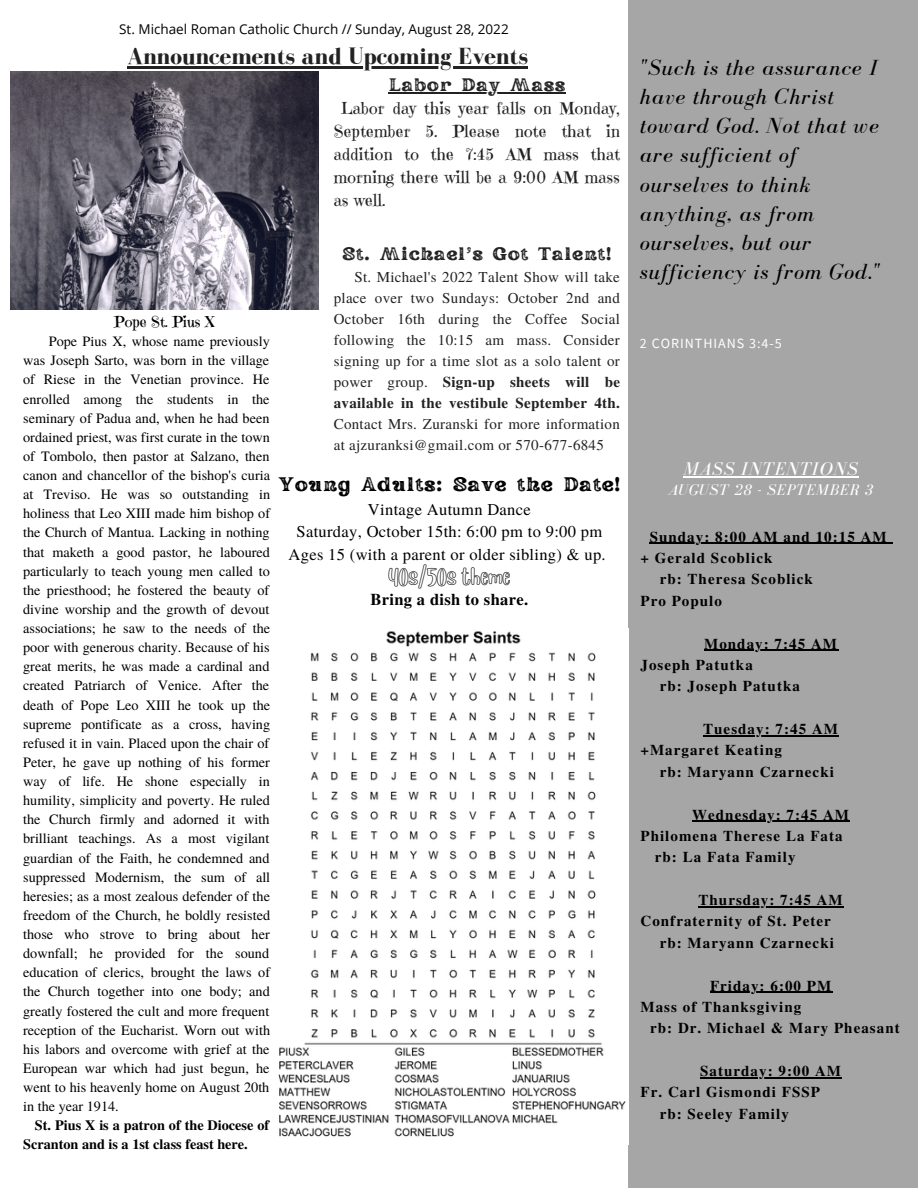
<style>
.page{position:relative;width:918px;height:1188px;background:#fff}
.page>*{position:absolute;margin:0;border:0;box-sizing:border-box;transform-origin:0 0}
.t1{font:700 24px "Bodoni FLF";color:#222}
.t2{font:italic 22.5px/29.2px "Bodoni FLF";letter-spacing:.04em;color:#000}
.t3{font:19.5px "Rundeck Texture";letter-spacing:.02em;color:#000}
.t4{font:italic 18.9px "Bodoni FLF";letter-spacing:.04em;color:#fff}
.t5{font:18px "Rundeck Texture";letter-spacing:.02em;color:#222}
.t6{font:16.5px/23px "Emilys Candy";letter-spacing:.02em;color:#222;text-align:justify}
.t7{font:16.5px/22.5px "Te X Gyre Termes";letter-spacing:.02em;color:#000;text-align:center}
.t8{font:700 16.5px "Te X Gyre Termes";letter-spacing:.02em;color:#000}
.t9{font:16.5px "Blueberry Outline";letter-spacing:.02em;color:#000}
.t10{font:italic 15.9px "Bodoni FLF";letter-spacing:.04em;color:#fff}
.t11{font:700 15px/21.3px "Te X Gyre Termes";letter-spacing:.07em;color:#000}
.t12{font:15px/21px "Te X Gyre Termes";letter-spacing:.02em;color:#222;text-align:justify}
.t13{font:15px "Emilys Candy";color:#000}
.t14{font:14.25px/19.2px "Te X Gyre Termes";color:#000;text-align:justify}
.t15{font:700 14.25px/19.2px "Te X Gyre Termes";color:#000}
.t16{font:14.1px "Source Sans Pro";letter-spacing:.07em;color:#fff}
.t17{font:13.5px "Open Sans";color:#000}
.s1{font-weight:700}
</style>
<div class="page">
<div style="left:628px;top:0;width:290px;height:1188px;background:#a6a6a6"></div>
<img style="left:10px;top:71px;width:309px;height:239px">
<img style="left:278px;top:628px;width:351px;height:517px">
<hr style="left:127px;top:66px;width:401px;height:3px;background:#222">
<hr style="left:389px;top:92px;width:177px;height:2px;background:#222">
<hr style="left:683px;top:476px;width:176px;height:1px;background:#fff">
<hr style="left:650px;top:543px;width:238px;height:1px;background:#000">
<hr style="left:704px;top:650px;width:134px;height:1px;background:#000">
<hr style="left:703px;top:735px;width:136px;height:1px;background:#000">
<hr style="left:692px;top:821px;width:158px;height:1px;background:#000">
<hr style="left:699px;top:906px;width:145px;height:1px;background:#000">
<hr style="left:710px;top:992px;width:122px;height:1px;background:#000">
<hr style="left:700px;top:1077px;width:142px;height:1px;background:#000">
<p class="t17" style="left:119px;top:20px;width:391px">St. Michael Roman Catholic Church // Sunday, August 28, 2022</p>
<h1 class="t1" style="left:127px;top:43px;width:402px">Announcements and Upcoming Events</h1>
<p class="t5" style="left:389px;top:73px;width:178px">Labor Day Mass</p>
<p class="t6" style="left:334px;top:97px;width:288px;text-indent:7px">Labor day this year falls on Monday, September 5. Please note that in addition to the 7:45 AM mass that morning there will be a 9:00 AM mass as well.</p>
<p class="t5" style="left:342px;top:241px;width:271px">St. Michael's Got Talent!</p>
<p class="t12" style="left:334px;top:266px;width:288px;text-indent:21px">St. Michael's 2022 Talent Show will take place over two Sundays: October 2nd and October 16th during the Coffee Social following the 10:15 am mass. Consider signing up for a time slot as a solo talent or power group. <span class="s1">Sign-up sheets will be available in the vestibule September 4th.</span></p>
<p class="t12" style="left:334px;top:413px;width:288px">Contact Mrs. Zuranski for more information at ajzuranksi@gmail.com or 570-677-6845</p>
<h2 class="t2" style="left:640px;top:53px;width:241px">"Such is the assurance I have through Christ toward God. Not that we are sufficient of ourselves to think anything, as from ourselves, but our sufficiency is from God."</h2>
<p class="t13" style="left:114px;top:313px;width:102px">Pope St. Pius X</p>
<p class="t14" style="left:49px;top:331px;width:222px">Pope Pius X, whose name previously</p>
<p class="t16" style="left:640px;top:334px;width:144px">2 CORINTHIANS 3:4-5</p>
<p class="t14" style="left:23px;top:350px;width:249px">was Joseph Sarto, was born in the village of Riese in the Venetian province. He enrolled among the students in the seminary of Padua and, when he had been ordained priest, was first curate in the town of Tombolo, then pastor at Salzano, then canon and chancellor of the bishop's curia at Treviso. He was so outstanding in holiness that Leo XIII made him bishop of the Church of Mantua. Lacking in nothing that maketh a good pastor, he laboured particularly to teach young men called to the priesthood; he fostered the beauty of divine worship and the growth of devout associations; he saw to the needs of the poor with generous charity. Because of his great merits, he was made a cardinal and created Patriarch of Venice. After the death of Pope Leo XIII he took up the supreme pontificate as a cross, having refused it in vain. Placed upon the chair of Peter, he gave up nothing of his former way of life. He shone especially in humility, simplicity and poverty. He ruled the Church firmly and adorned it with brilliant teachings. As a most vigilant guardian of the Faith, he condemned and suppressed Modernism, the sum of all heresies; as a most zealous defender of the freedom of the Church, he boldly resisted those who strove to bring about her downfall; he provided for the sound education of clerics, brought the laws of the Church together into one body; and greatly fostered the cult and more frequent reception of the Eucharist. Worn out with his labors and overcome with grief at the European war which had just begun, he went to his heavenly home on August 20th in the year 1914.</p>
<p class="t15" style="left:23px;top:1115px;width:248px;text-indent:12px">St. Pius X is a patron of the Diocese of<br>Scranton and is a 1st class feast here.</p>
<h3 class="t4" style="left:683px;top:459px;width:176px">MASS INTENTIONS</h3>
<p class="t10" style="left:668px;top:481px;width:206px">AUGUST 28 - SEPTEMBER 3</p>
<p class="t11" style="left:650px;top:525px;width:239px">Sunday: 8:00 AM and 10:15 AM</p>
<p class="t11" style="left:640px;top:547px;width:133px">+ Gerald Scoblick</p>
<p class="t11" style="left:660px;top:568px;width:155px">rb: Theresa Scoblick</p>
<p class="t11" style="left:640px;top:589px;width:83px">Pro Populo</p>
<p class="t11" style="left:704px;top:632px;width:134px">Monday: 7:45 AM</p>
<p class="t11" style="left:640px;top:653px;width:114px">Joseph Patutka</p>
<p class="t11" style="left:660px;top:675px;width:142px">rb: Joseph Patutka</p>
<p class="t11" style="left:640px;top:718px;width:199px;text-indent:63px">Tuesday: 7:45 AM +Margaret Keating</p>
<p class="t11" style="left:660px;top:760px;width:176px">rb: Maryann Czarnecki</p>
<p class="t11" style="left:692px;top:803px;width:158px">Wednesday: 7:45 AM</p>
<p class="t11" style="left:640px;top:824px;width:204px">Philomena Therese La Fata</p>
<p class="t11" style="left:655px;top:846px;width:142px">rb: La Fata Family</p>
<p class="t11" style="left:699px;top:889px;width:146px">Thursday: 7:45 AM</p>
<p class="t11" style="left:640px;top:910px;width:192px">Confraternity of St. Peter</p>
<p class="t11" style="left:660px;top:931px;width:176px">rb: Maryann Czarnecki</p>
<p class="t11" style="left:640px;top:974px;width:192px;text-indent:70px">Friday: 6:00 PM<br>Mass of Thanksgiving</p>
<p class="t11" style="left:650px;top:1017px;width:251px">rb: Dr. Michael &amp; Mary Pheasant</p>
<p class="t11" style="left:700px;top:1060px;width:142px">Saturday: 9:00 AM</p>
<p class="t11" style="left:640px;top:1081px;width:181px">Fr. Carl Gismondi FSSP</p>
<p class="t11" style="left:660px;top:1102px;width:131px">rb: Seeley Family</p>
<h3 class="t3" style="left:278px;top:471px;width:344px">Young Adults: Save the Date!</h3>
<p class="t7" style="left:289px;top:497px;width:319px">Vintage Autumn Dance<br>Saturday, October 15th: 6:00 pm to 9:00 pm<br>Ages 15 (with a parent or older sibling) &amp; up.</p>
<p class="t9" style="left:388px;top:565px;width:123px">40s/50s theme</p>
<p class="t8" style="left:371px;top:586px;width:159px">Bring a dish to share.</p>
</div>
